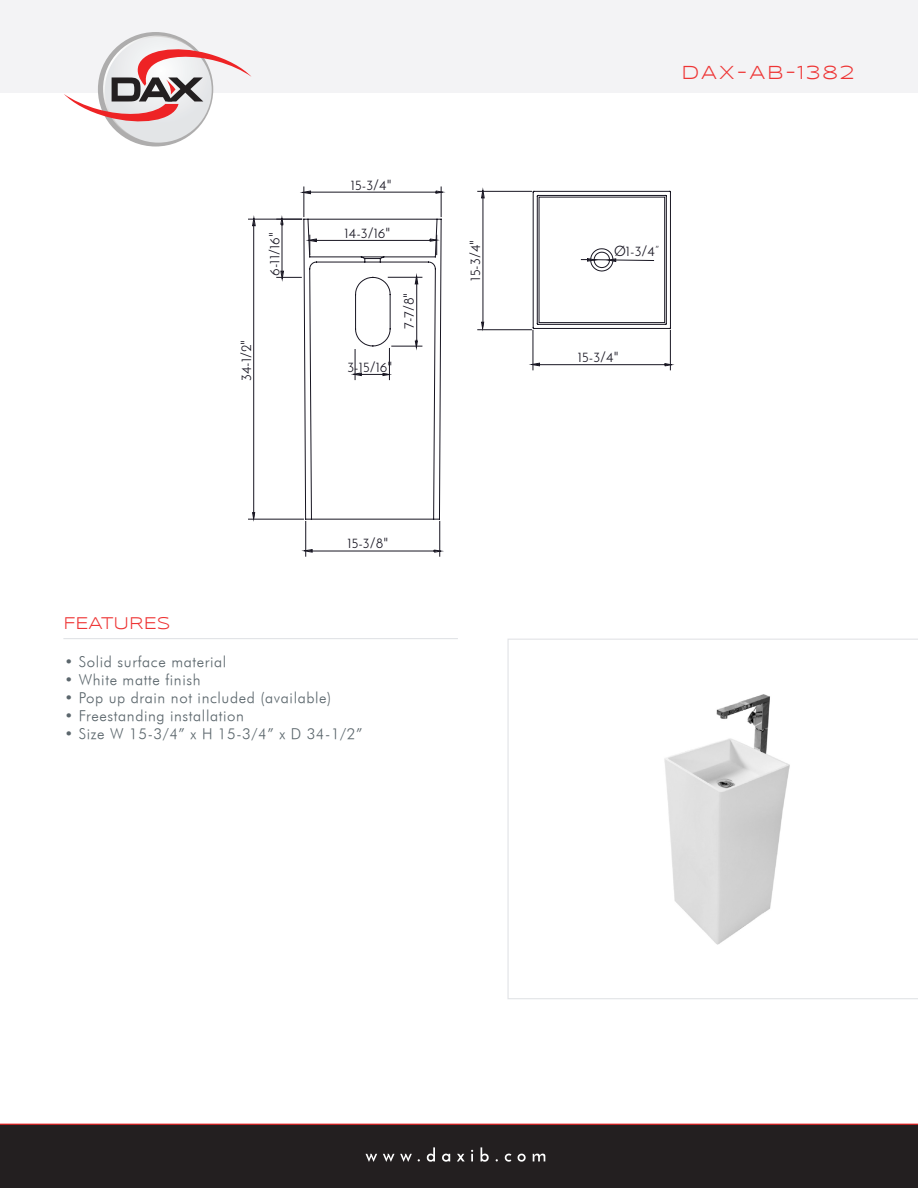
<style>
.page{position:relative;width:918px;height:1188px;background:#fff}
.page>*{position:absolute;margin:0;border:0;box-sizing:border-box;transform-origin:0 0}
.t1{font:19.5px "Syncopate";letter-spacing:.1em;color:#ee3434}
.t2{font:17.55px "Syncopate";color:#ee3434}
.t3{font:italic 15px "Futura";letter-spacing:.04em;color:#5b666c}
.t4{font:14.25px "Josefin Sans";color:#181622}
</style>
<div class="page">
<div style="left:0;top:0;width:918px;height:144px;background:#f3f3f5"></div>
<div style="left:0;top:1124px;width:918px;height:64px;background:#231f20"></div>
<hr style="left:0;top:1124px;width:918px;height:1px;background:#ee2325">
<svg style="left:196px;top:1124px;width:526px;height:38px"></svg>
<div style="left:0;top:93px;width:918px;height:65px;background:#fff"></div>
<svg style="left:64px;top:36px;width:187px;height:107px"></svg>
<hr style="left:63px;top:638px;width:395px;height:1px;background:#e2e4e7">
<svg style="left:507px;top:639px;width:411px;height:360px"></svg>
<img style="left:556px;top:677px;width:326px;height:284px">
<svg style="left:248px;top:219px;width:28px;height:301px"></svg>
<svg style="left:252px;top:216px;width:4px;height:10px"></svg>
<svg style="left:252px;top:512px;width:188px;height:45px"></svg>
<svg style="left:276px;top:219px;width:168px;height:334px"></svg>
<svg style="left:280px;top:188px;width:394px;height:192px"></svg>
<p class="t4" style="left:266px;top:276px;width:45px;rotate:-90deg">6-11/16"</p>
<p class="t4" style="left:237px;top:381px;width:43px;rotate:-90deg">34-1/2"</p>
<p class="t4" style="left:351px;top:176px;width:42px">15-3/4"</p>
<p class="t4" style="left:345px;top:224px;width:47px">14-3/16"</p>
<p class="t4" style="left:400px;top:329px;width:38px;rotate:-90deg">7-7/8"</p>
<p class="t4" style="left:348px;top:358px;width:46px">3-15/16"</p>
<p class="t4" style="left:466px;top:281px;width:42px;rotate:-90deg">15-3/4"</p>
<p class="t2" style="left:63px;top:613px;width:109px">FEATURES</p>
<p class="t4" style="left:348px;top:535px;width:42px">15-3/8"</p>
<p class="t3" style="left:64px;top:653px;width:163px">• Solid surface material</p>
<p class="t3" style="left:64px;top:671px;width:138px">• White matte finish</p>
<p class="t3" style="left:64px;top:689px;width:268px">• Pop up drain not included (available)</p>
<p class="t3" style="left:64px;top:707px;width:181px">• Freestanding installation</p>
<p class="t3" style="left:64px;top:725px;width:300px">• Size W 15-3/4” x H 15-3/4” x D 34-1/2”</p>
<p class="t1" style="left:681px;top:61px;width:174px">DAX-AB-1382</p>
<p class="t4" style="left:614px;top:243px;width:47px">Ø1-3/4”</p>
<p class="t4" style="left:578px;top:348px;width:42px">15-3/4"</p>
</div>
